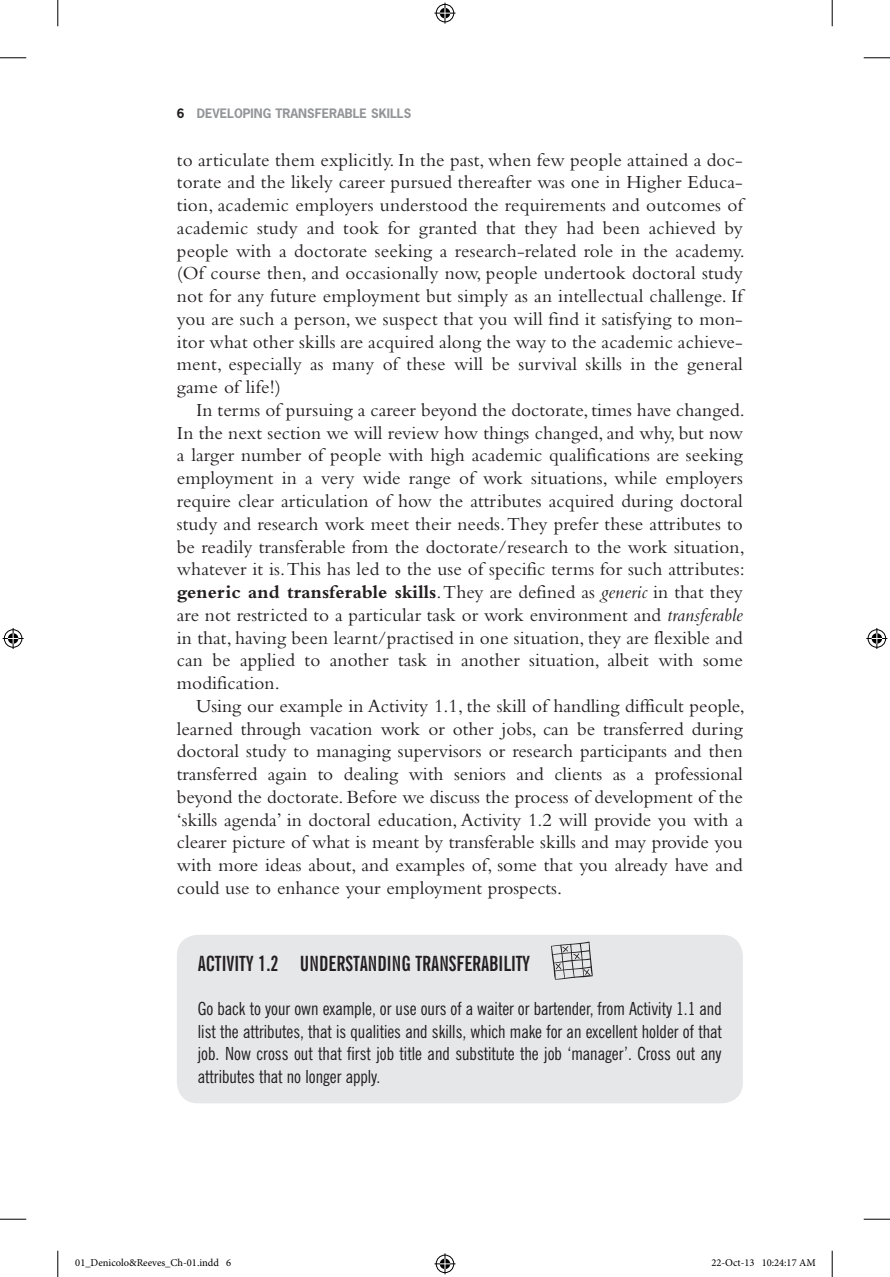
<style>
.page{position:relative;width:890px;height:1277px;background:#fff}
.page>*{position:absolute;margin:0;border:0;box-sizing:border-box;transform-origin:0 0}
.Box1_heading{font:700 extra-condensed 21px "News Gothic BT";color:#231f20}
.Body_text_indent{font:19.25px/22.8px "Bembo Std";letter-spacing:.005em;color:#231f20;text-align:justify}
.Box1_text_full_out{font:condensed 18.03px/22.8px "News Gothic BT";color:#231f20;text-align:justify}
.t1{font:700 12.25px "News Gothic Std";color:#939598}
.t2{font:10.5px "Minion Pro";color:#000}
.s1{color:#231f20}
.s2{font-weight:700}
.s3{font-style:italic}
</style>
<div class="page">
<div style="left:177px;top:934px;width:565px;height:169px;background:#e6e7e9;border-radius:21px"></div>
<svg style="left:551px;top:941px;width:41px;height:38px"></svg>
<svg style="left:0;top:57px;width:26px;height:1px"></svg>
<svg style="left:863px;top:57px;width:26px;height:1px"></svg>
<svg style="left:0;top:1218px;width:26px;height:1px"></svg>
<svg style="left:863px;top:1218px;width:26px;height:1px"></svg>
<svg style="left:57px;top:0;width:1px;height:26px"></svg>
<svg style="left:57px;top:1250px;width:1px;height:26px"></svg>
<svg style="left:831px;top:0;width:1px;height:26px"></svg>
<svg style="left:831px;top:1250px;width:1px;height:26px"></svg>
<svg style="left:434px;top:3px;width:21px;height:21px"></svg>
<svg style="left:434px;top:1253px;width:21px;height:21px"></svg>
<svg style="left:3px;top:628px;width:21px;height:21px"></svg>
<svg style="left:866px;top:628px;width:21px;height:21px"></svg>
<p class="t1" style="left:177px;top:105px;width:236px"><span class="s1">6</span> DEVELOPING TRANSFERABLE SKILLS</p>
<p class="Body_text_indent" style="left:177px;top:148px;width:569px">to articulate them explicitly. In the past, when few people attained a doc&shy;torate and the likely career pursued thereafter was one in Higher Educa&shy;tion, academic employers understood the requirements and outcomes of academic study and took for granted that they had been achieved by people with a doctorate seeking a research-related role in the academy. (Of course then, and occasionally now, people undertook doctoral study not for any future employment but simply as an intellectual challenge. If you are such a person, we suspect that you will find it satisfying to mon&shy;itor what other skills are acquired along the way to the academic achieve&shy;ment, especially as many of these will be survival skills in the general game of life!)</p>
<p class="Body_text_indent" style="left:177px;top:398px;width:569px;text-indent:19px">In terms of pursuing a career beyond the doctorate, times have changed.<br>In the next section we will review how things changed, and why, but now a larger number of people with high academic qualifications are seeking employment in a very wide range of work situations, while employers require clear articulation of how the attributes acquired during doctoral study and research work meet their needs. They prefer these attributes to be readily transferable from the doctorate/research to the work situation, whatever it is. This has led to the use of specific terms for such attributes: <span class="s2">generic and transferable skills</span>. They are defined as <span class="s3">generic</span> in that they are not restricted to a particular task or work environment and <span class="s3">transferable </span>in that, having been learnt/practised in one situation, they are flexible and can be applied to another task in another situation, albeit with some modification.</p>
<p class="Body_text_indent" style="left:177px;top:694px;width:569px;text-indent:19px">Using our example in Activity 1.1, the skill of handling difficult people, learned through vacation work or other jobs, can be transferred during doctoral study to managing supervisors or research participants and then transferred again to dealing with seniors and clients as a professional beyond the doctorate. Before we discuss the process of development of the ‘skills agenda’ in doctoral education, Activity 1.2 will provide you with a clearer picture of what is meant by transferable skills and may provide you with more ideas about, and examples of, some that you already have and could use to enhance your employment prospects.</p>
<p class="Box1_heading" style="left:198px;top:950px;width:333px">ACTIVITY 1.2 UNDERSTANDING TRANSFERABILITY</p>
<p class="Box1_text_full_out" style="left:198px;top:996px;width:525px">Go back to your own example, or use ours of a waiter or bartender, from Activity 1.1 and list the attributes, that is qualities and skills, which make for an excellent holder of that job. Now cross out that first job title and substitute the job ‘manager’. Cross out any attributes that no longer apply.</p>
<p class="t2" style="left:75px;top:1256px;width:157px">01_Denicolo&amp;Reeves_Ch-01.indd 6</p>
<p class="t2" style="left:711px;top:1256px;width:106px">22-Oct-13 10:24:17 AM</p>
</div>
